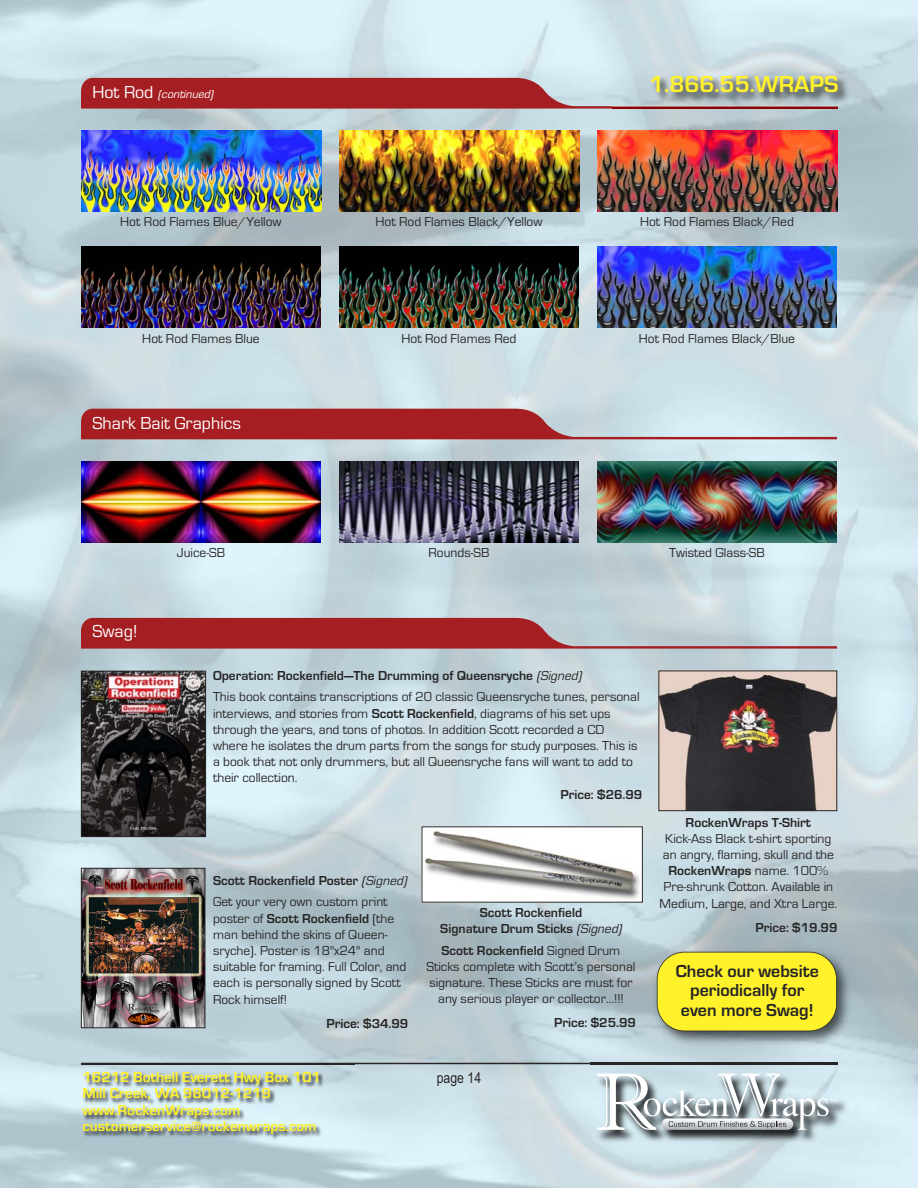
<style>
.page{position:relative;width:918px;height:1188px;background:#fff}
.page>*{position:absolute;margin:0;border:0;box-sizing:border-box;transform-origin:0 0}
.t1{font:700 24px "Eurostile";color:#fff12a}
.t2{font:700 18px/19.5px "Eurostile";color:#272627;text-align:center}
.t3{font:18px "Eurostile";color:#fff}
.t4{font:700 15px/16.5px "Eurostile";color:#fff12a}
.t5{font:15px "Arial Narrow";color:#272627}
.t6{font:13.5px/16.2px "Eurostile";color:#272627}
.t7{font:700 13.5px/16.2px "Eurostile";color:#272627;text-align:center}
.t8{font:italic 12px "Eurostile";color:#fff}
.s1{font-style:normal;font-size:18px}
.s2{font-weight:700}
.s3{font-style:italic}
.s4{font-weight:400;font-style:italic}
</style>
<div class="page">
<img style="left:0;top:0;width:918px;height:1188px">
<svg style="left:81px;top:78px;width:531px;height:31px"></svg>
<img style="left:81px;top:130px;width:240px;height:81px">
<img style="left:339px;top:130px;width:240px;height:81px">
<img style="left:597px;top:130px;width:240px;height:81px">
<hr style="left:81px;top:1063px;width:756px;height:1px;background:#272627">
<img style="left:591px;top:1059px;width:264px;height:96px">
<img style="left:591px;top:1063px;width:246px;height:1px">
<svg style="left:597px;top:1074px;width:240px;height:56px"></svg>
<img style="left:612px;top:67px;width:251px;height:59px">
<img style="left:612px;top:78px;width:225px;height:30px">
<img style="left:75px;top:1064px;width:279px;height:98px">
<img style="left:81px;top:1064px;width:273px;height:1px">
<svg style="left:81px;top:618px;width:756px;height:31px"></svg>
<img style="left:660px;top:673px;width:175px;height:136px">
<div style="left:658px;top:671px;width:179px;height:140px;border:1px solid #272627"></div>
<img style="left:83px;top:673px;width:121px;height:162px">
<div style="left:81px;top:671px;width:125px;height:166px;border:1px solid #272627"></div>
<img style="left:83px;top:870px;width:120px;height:156px">
<div style="left:81px;top:868px;width:124px;height:160px;border:1px solid #272627"></div>
<img style="left:424px;top:828px;width:217px;height:73px">
<img style="left:81px;top:247px;width:240px;height:81px">
<img style="left:339px;top:247px;width:240px;height:81px">
<img style="left:597px;top:247px;width:240px;height:81px">
<svg style="left:81px;top:409px;width:756px;height:30px"></svg>
<img style="left:81px;top:461px;width:240px;height:81px">
<img style="left:339px;top:461px;width:240px;height:81px">
<img style="left:597px;top:461px;width:240px;height:81px">
<img style="left:650px;top:945px;width:207px;height:106px">
<div style="left:657px;top:952px;width:180px;height:79px;background:#fff12a;border-radius:27px"></div>
<div style="left:657px;top:952px;width:180px;height:79px;border:2px solid #272627;border-radius:28px"></div>
<p class="t8" style="left:93px;top:90px;width:125px"><span class="s1">H o t R o d</span> (continued)</p>
<h1 class="t1" style="left:649px;top:76px;width:191px">1.866.55.WRAPS</h1>
<p class="t6" style="left:120px;top:215px;width:163px">Hot Rod Flames Blue/Yellow</p>
<p class="t6" style="left:376px;top:215px;width:168px">Hot Rod Flames Black/Yellow</p>
<p class="t6" style="left:640px;top:215px;width:155px">Hot Rod Flames Black/Red</p>
<p class="t6" style="left:142px;top:332px;width:119px">Hot Rod Flames Blue</p>
<p class="t6" style="left:402px;top:332px;width:116px">Hot Rod Flames Red</p>
<p class="t6" style="left:639px;top:332px;width:158px">Hot Rod Flames Black/Blue</p>
<h2 class="t3" style="left:93px;top:417px;width:150px">Shark Bait Graphics</h2>
<h2 class="t3" style="left:93px;top:625px;width:46px">Swag!</h2>
<p class="t6" style="left:177px;top:546px;width:50px">Juice-SB</p>
<p class="t6" style="left:428px;top:546px;width:63px">Rounds-SB</p>
<p class="t6" style="left:669px;top:546px;width:97px">Twisted Glass-SB</p>
<p class="t6" style="left:213px;top:666px;width:428px;line-height:21.6px"><span class="s2">Operation: Rockenfield—The Drumming of Queensryche</span> <span class="s3">(Signed)<br></span>This book contains transcriptions of 20 classic Queensryche tunes, personal</p>
<p class="t6" style="left:213px;top:706px;width:426px">interviews, and stories from <span class="s2">Scott Rockenfield</span>, diagrams of his set ups through the years, and tons of photos. In addition Scott recorded a CD where he isolates the drum parts from the songs for study purposes. This is a book that not only drummers, but all Queensryche fans will want to add to their collection.</p>
<p class="t7" style="left:561px;top:787px;width:83px">Price: $26.99</p>
<p class="t6" style="left:213px;top:871px;width:198px;line-height:21.6px"><span class="s2">Scott Rockenfield Poster</span> <span class="s3">(Signed)<br></span>Get your very own custom print</p>
<p class="t6" style="left:213px;top:911px;width:195px">poster of <span class="s2">Scott Rockenfield</span> (the man behind the skins of Queen&shy;sryche). Poster is 18"x24" and suitable for framing. Full Color, and each is personally signed by Scott<br>Rock himself!</p>
<p class="t7" style="left:327px;top:1016px;width:83px">Price: $34.99</p>
<p class="t7" style="left:440px;top:906px;width:185px">Scott Rockenfield<br>Signature Drum Sticks <span class="s4">(Signed)</span></p>
<p class="t6" style="left:426px;top:944px;width:211px;text-align:center"><span class="s2">Scott Rockenfield</span> Signed Drum Sticks complete with Scott’s personal signature. These Sticks are must for any serious player or collector...!!!</p>
<p class="t7" style="left:554px;top:1016px;width:83px">Price: $25.99</p>
<p class="t7" style="left:686px;top:815px;width:127px">RockenWraps T-Shirt</p>
<p class="t6" style="left:660px;top:832px;width:179px;text-align:center">Kick-Ass Black t-shirt sporting an angry, flaming, skull and the<br><span class="s2">RockenWraps</span> name. 100%<br>Pre-shrunk Cotton. Available in<br>Medium, Large, and Xtra Large.</p>
<p class="t7" style="left:756px;top:920px;width:83px">Price: $19.99</p>
<h2 class="t2" style="left:676px;top:963px;width:144px">Check our website periodically for even more Swag!</h2>
<p class="t4" style="left:82px;top:1070px;width:240px">16212 Bothell Everett Hwy Box 101<br>Mill Creek, WA 98012-1219 www.RockenWraps.com customerservice@rockenwraps.com</p>
<p class="t5" style="left:437px;top:1069px;width:46px">page 14</p>
</div>
